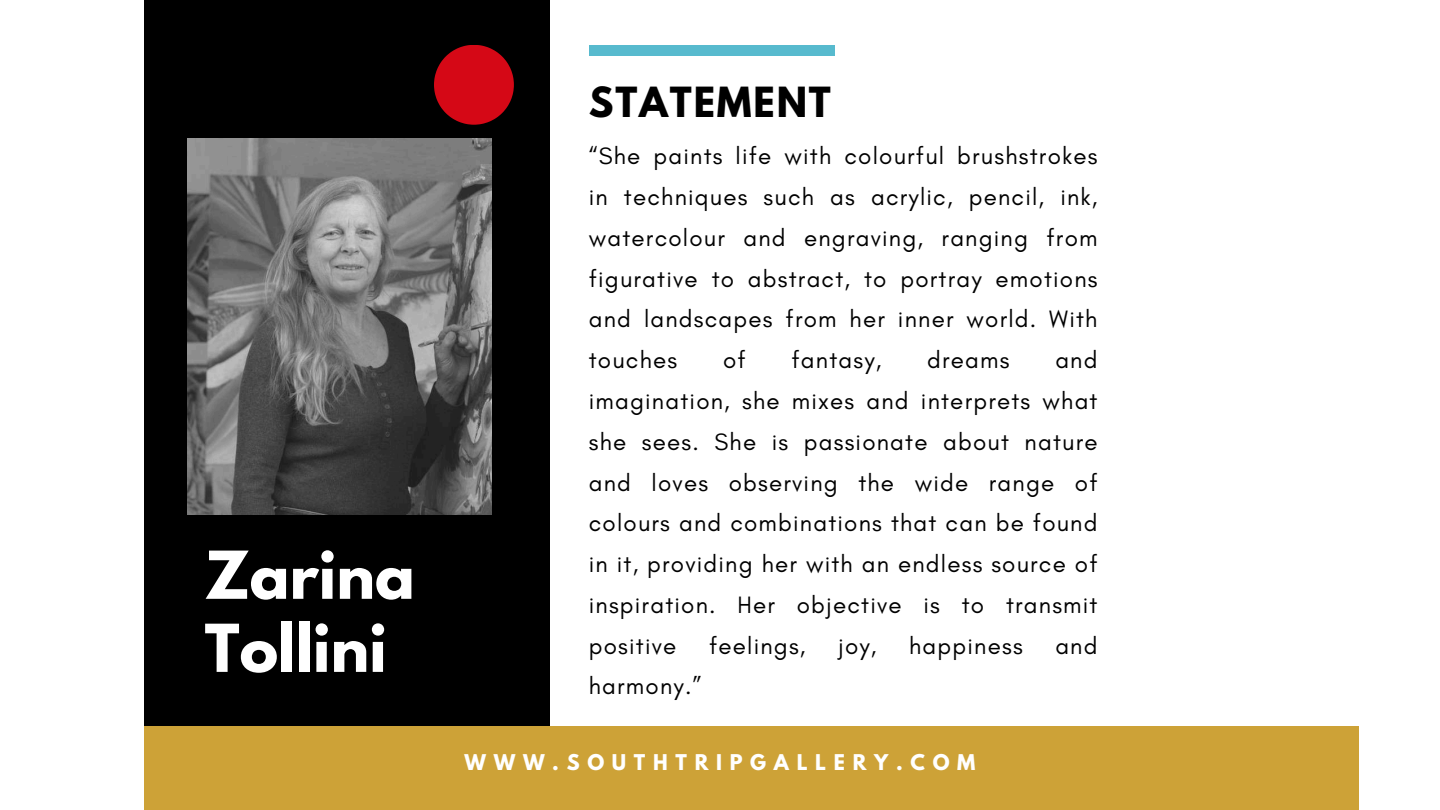
<style>
.page{position:relative;width:1440px;height:810px;background:#fff}
.page>*{position:absolute;margin:0;border:0;box-sizing:border-box;transform-origin:0 0}
.t1{font:700 58.5px/73.1px "League Spartan";color:#fff}
.t2{font:700 36.8px "League Spartan";letter-spacing:.05em;color:#000}
.t3{font:24.1px/40.8px "Glacial Indifference";letter-spacing:.05em;color:#000;text-align:justify}
.t4{font:700 19.2px "League Spartan";letter-spacing:.4em;color:#fff}
</style>
<div class="page">
<div style="left:144px;top:0;width:406px;height:810px;background:#000"></div>
<div style="left:145px;top:726px;width:1214px;height:84px;background:#cda237"></div>
<svg style="left:434px;top:45px;width:80px;height:80px"></svg>
<img style="left:188px;top:138px;width:304px;height:377px">
<div style="left:589px;top:45px;width:246px;height:10px;background:#57bace"></div>
<h1 class="t1" style="left:205px;top:546px;width:212px">Zarina<br>Tollini</h1>
<h2 class="t2" style="left:589px;top:84px;width:244px">STATEMENT</h2>
<p class="t3" style="left:589px;top:135px;width:510px">“She paints life with colourful brushstrokes in techniques such as acrylic, pencil, ink, watercolour and engraving, ranging from figurative to abstract, to portray emotions and landscapes from her inner world. With touches</p>
<p class="t3" style="left:589px;top:339px;width:510px;text-indent:467px">and imagination, she mixes and interprets what she sees. She is passionate about nature and loves observing the wide range of colours and combinations that can be found in it, providing her with an endless source of inspiration. Her objective is to transmit positive</p>
<p class="t3" style="left:723px;top:339px;width:24px">of</p>
<p class="t3" style="left:792px;top:339px;width:91px">fantasy,</p>
<p class="t3" style="left:927px;top:339px;width:84px">dreams</p>
<p class="t3" style="left:709px;top:625px;width:98px">feelings,</p>
<p class="t3" style="left:838px;top:625px;width:40px">joy,</p>
<p class="t3" style="left:909px;top:625px;width:115px">happiness</p>
<p class="t3" style="left:1055px;top:625px;width:44px">and</p>
<p class="t3" style="left:589px;top:666px;width:114px">harmony.”</p>
<p class="t4" style="left:465px;top:753px;width:512px">WWW.SOUTHTRIPGALLERY.COM</p>
</div>
